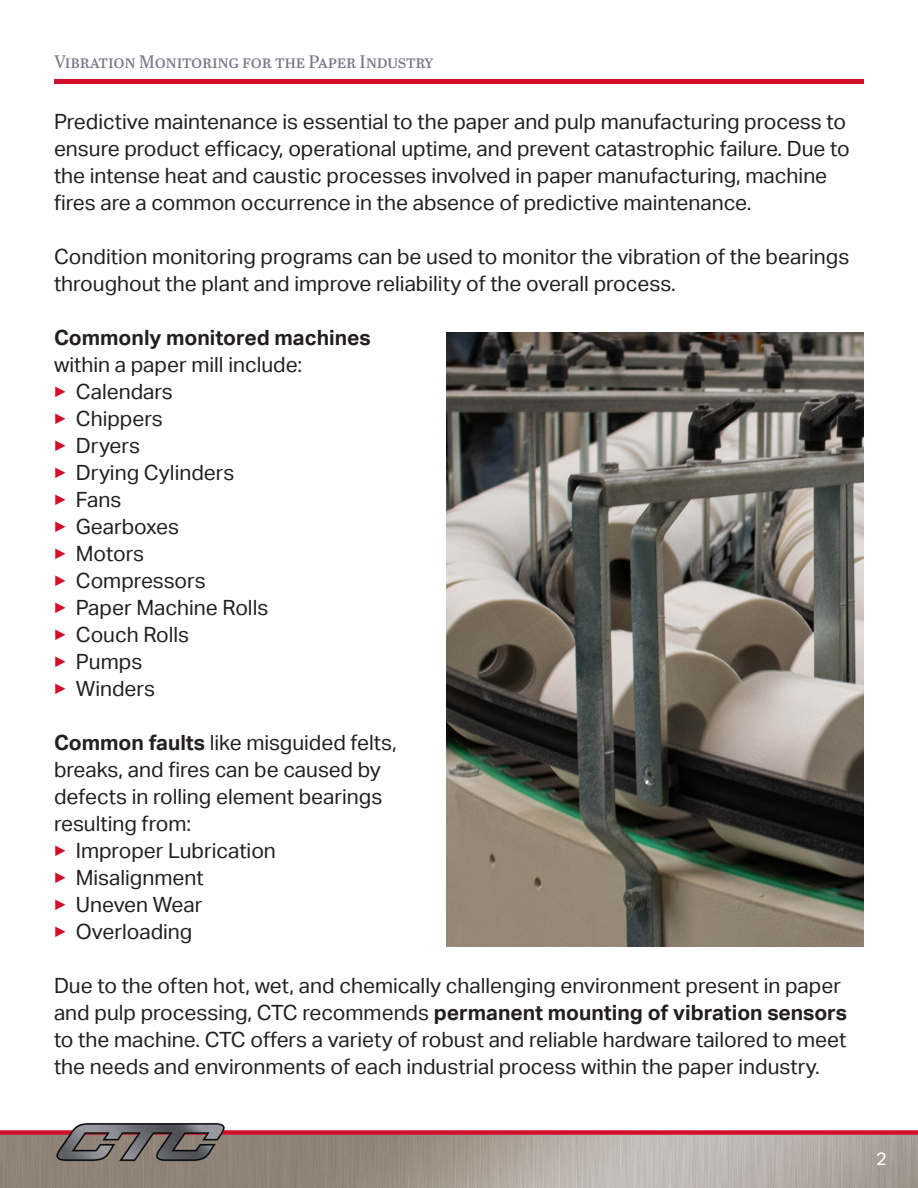
<style>
.page{position:relative;width:918px;height:1188px;background:#fff}
.page>*{position:absolute;margin:0;border:0;box-sizing:border-box;transform-origin:0 0}
.Section_Heading{font:21px/27px "Aktiv Grotesk";color:#231f20}
.Section_Heading-2{font:700 21px "Aktiv Grotesk";color:#231f20}
.Top_of_Page{font:18px "Abril Text";letter-spacing:-.015em;color:#767885}
.t1{font:18px "Aktiv Grotesk";color:#fff}
.s1{color:#d30d2b}
.s2{color:#ce0f2d}
.s3{font-weight:700}
</style>
<div class="page">
<img style="left:0;top:1135px;width:918px;height:53px">
<div style="left:0;top:1130px;width:918px;height:5px;background:#d40f2c"></div>
<img style="left:54px;top:1123px;width:172px;height:44px">
<div style="left:54px;top:79px;width:810px;height:5px;background:#d40f2c"></div>
<img style="left:446px;top:333px;width:418px;height:613px">
<p class="Top_of_Page" style="left:54px;top:49px;width:381px">Vibration Monitoring for the Paper Industry</p>
<p class="Section_Heading" style="left:54px;top:108px;width:797px">Predictive maintenance is essential to the paper and pulp manufacturing process to ensure product efficacy, operational uptime, and prevent catastrophic failure. Due to the intense heat and caustic processes involved in paper manufacturing, machine fires are a common occurrence in the absence of predictive maintenance.</p>
<p class="Section_Heading" style="left:54px;top:243px;width:797px">Condition monitoring programs can be used to monitor the vibration of the bearings throughout the plant and improve reliability of the overall process.</p>
<p class="Section_Heading-2" style="left:54px;top:325px;width:318px">Commonly monitored machines</p>
<p class="Section_Heading" style="left:54px;top:351px;width:250px">within a paper mill include:</p>
<p class="Section_Heading" style="left:54px;top:378px;width:120px"><span class="s1">▶</span> Calendars</p>
<p class="Section_Heading" style="left:54px;top:405px;width:110px"><span class="s2">▶</span> Chippers</p>
<p class="Section_Heading" style="left:54px;top:432px;width:87px"><span class="s1">▶</span> Dryers</p>
<p class="Section_Heading" style="left:54px;top:459px;width:182px"><span class="s1">▶</span> Drying Cylinders</p>
<p class="Section_Heading" style="left:54px;top:486px;width:69px"><span class="s1">▶</span> Fans</p>
<p class="Section_Heading" style="left:54px;top:513px;width:126px"><span class="s1">▶</span> Gearboxes</p>
<p class="Section_Heading" style="left:54px;top:540px;width:92px"><span class="s1">▶</span> Motors</p>
<p class="Section_Heading" style="left:54px;top:567px;width:153px"><span class="s1">▶</span> Compressors</p>
<p class="Section_Heading" style="left:54px;top:594px;width:216px"><span class="s1">▶</span> Paper Machine Rolls</p>
<p class="Section_Heading" style="left:54px;top:621px;width:137px"><span class="s1">▶</span> Couch Rolls</p>
<p class="Section_Heading" style="left:54px;top:648px;width:90px"><span class="s1">▶</span> Pumps</p>
<p class="Section_Heading" style="left:54px;top:675px;width:102px"><span class="s1">▶</span> Winders</p>
<p class="Section_Heading" style="left:54px;top:729px;width:344px"><span class="s3">Common faults</span> like misguided felts, breaks, and fires can be caused by defects in rolling element bearings resulting from:</p>
<p class="Section_Heading" style="left:54px;top:837px;width:223px"><span class="s2">▶</span> Improper Lubrication</p>
<p class="Section_Heading" style="left:54px;top:864px;width:151px"><span class="s1">▶</span> Misalignment</p>
<p class="Section_Heading" style="left:54px;top:891px;width:150px"><span class="s1">▶</span> Uneven Wear</p>
<p class="Section_Heading" style="left:54px;top:918px;width:140px"><span class="s1">▶</span> Overloading</p>
<p class="Section_Heading" style="left:54px;top:972px;width:795px">Due to the often hot, wet, and chemically challenging environment present in paper and pulp processing, CTC recommends <span class="s3">permanent mounting of vibration sensors </span>to the machine. CTC offers a variety of robust and reliable hardware tailored to meet the needs and environments of each industrial process within the paper industry.</p>
<p class="t1" style="left:876px;top:1148px;width:12px">2</p>
</div>
